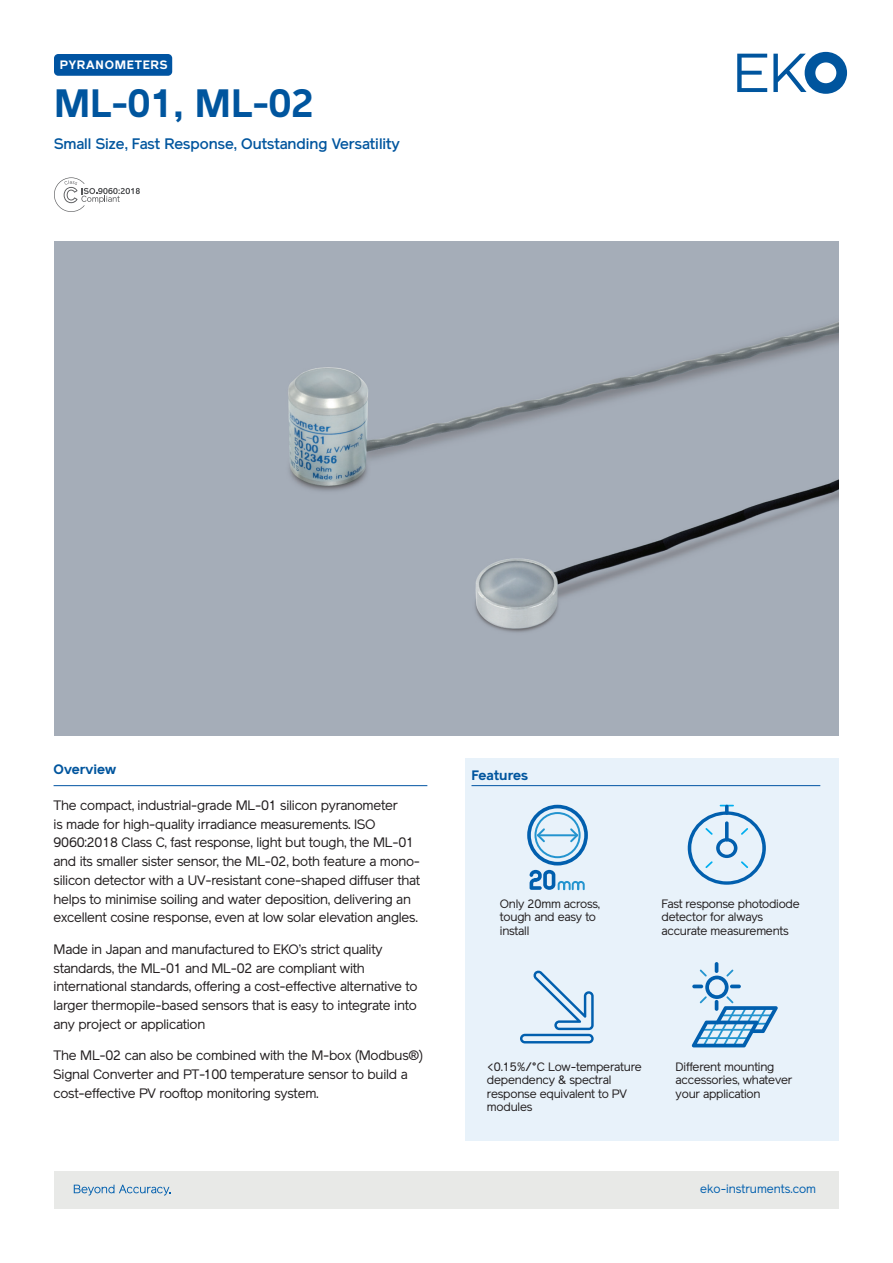
<style>
.page{position:relative;width:893px;height:1263px;background:#fff}
.page>*{position:absolute;margin:0;border:0;box-sizing:border-box;transform-origin:0 0}
.Text_8{font:700 39px "Reader";color:#00559e}
.Text_8-2{font:500 15px "Reader";color:#00559e}
._04_running_text{font:13.5px/18.8px "Reader";letter-spacing:-.015em;color:#231f20}
.Text_10{font:700 13.5px "Reader";color:#00559e}
._04_running_text-2{font:12px/13.5px "Reader";letter-spacing:-.015em;color:#231f20}
.t1{font:12px "Reader";color:#015fae}
.t2{font:700 12px "Reader";letter-spacing:.065em;color:#fff}
</style>
<div class="page">
<svg style="left:737px;top:54px;width:30px;height:38px"></svg>
<svg style="left:773px;top:52px;width:74px;height:42px"></svg>
<div style="left:54px;top:54px;width:118px;height:22px;background:#0054a2;border-radius:4px"></div>
<div style="left:54px;top:1171px;width:785px;height:38px;background:#e8e9e7"></div>
<svg style="left:74px;top:1185px;width:97px;height:10px"></svg>
<img style="left:54px;top:241px;width:785px;height:495px">
<svg style="left:54px;top:177px;width:86px;height:35px"></svg>
<div style="left:465px;top:759px;width:373px;height:382px;background:#e8f2fa"></div>
<hr style="left:471px;top:785px;width:349px;height:1px;background:#0054a2">
<hr style="left:54px;top:785px;width:373px;height:1px;background:#0054a2">
<svg style="left:688px;top:805px;width:78px;height:80px"></svg>
<svg style="left:725px;top:821px;width:4px;height:20px"></svg>
<svg style="left:725px;top:805px;width:4px;height:10px"></svg>
<svg style="left:692px;top:962px;width:86px;height:85px"></svg>
<svg style="left:520px;top:970px;width:74px;height:73px"></svg>
<svg style="left:527px;top:805px;width:61px;height:85px"></svg>
<hr style="left:537px;top:834px;width:41px;height:2px;background:#2394cf">
<p class="t2" style="left:60px;top:58px;width:109px">PYRANOMETERS</p>
<p class="Text_8" style="left:54px;top:80px;width:261px">ML-01, ML-02</p>
<p class="Text_8-2" style="left:54px;top:135px;width:347px">Small Size, Fast Response, Outstanding Versatility</p>
<p class="Text_10" style="left:54px;top:761px;width:64px">Overview</p>
<p class="_04_running_text" style="left:54px;top:796px;width:368px">The compact, industrial-grade ML-01 silicon pyranometer<br>is made for high-quality irradiance measurements. ISO 9060:2018 Class C, fast response, light but tough, the ML-01 and its smaller sister sensor, the ML-02, both feature a mono&shy;silicon detector with a UV-resistant cone-shaped diffuser that helps to minimise soiling and water deposition, delivering an excellent cosine response, even at low solar elevation angles.</p>
<p class="_04_running_text" style="left:54px;top:940px;width:366px">Made in Japan and manufactured to EKO’s strict quality standards, the ML-01 and ML-02 are compliant with international standards, offering a cost-effective alternative to larger thermopile-based sensors that is easy to integrate into any project or application</p>
<p class="_04_running_text" style="left:54px;top:1046px;width:371px">The ML-02 can also be combined with the M-box (Modbus®)<br>Signal Converter and PT-100 temperature sensor to build a cost-effective PV rooftop monitoring system.</p>
<p class="Text_10" style="left:471px;top:767px;width:58px">Features</p>
<p class="_04_running_text-2" style="left:500px;top:897px;width:102px">Only 20mm across, tough and easy to install</p>
<p class="_04_running_text-2" style="left:662px;top:897px;width:140px">Fast response photodiode detector for always accurate measurements</p>
<p class="_04_running_text-2" style="left:487px;top:1060px;width:156px">&lt;0.15%/°C Low-temperature dependency &amp; spectral response equivalent to PV modules</p>
<p class="_04_running_text-2" style="left:676px;top:1060px;width:118px">Different mounting accessories, whatever your application</p>
<p class="t1" style="left:700px;top:1182px;width:117px">eko-instruments.com</p>
</div>
